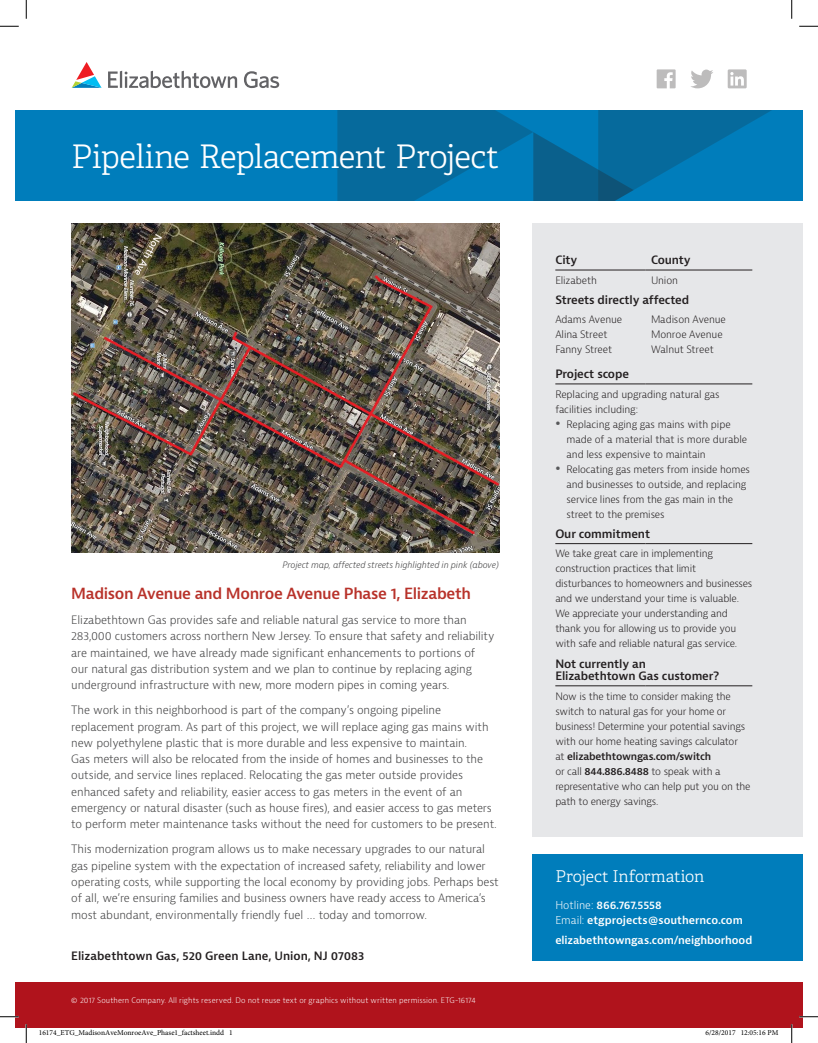
<style>
.page{position:relative;width:818px;height:1043px;background:#fff}
.page>*{position:absolute;margin:0;border:0;box-sizing:border-box;transform-origin:0 0}
.t1{font:300 32.5px "Adelle";letter-spacing:-.02em;color:#fff}
.t2{font:300 16.25px "Adelle";letter-spacing:-.005em;color:#fff}
.t3{font:600 15px "Bernina Sans";letter-spacing:-.025em;color:#b8322a}
.t4{font:300 11.25px/16.2px "Bernina Sans";letter-spacing:-.01em;color:#3e3e3f}
.t5{font:600 11.25px/12.5px "Bernina Sans";letter-spacing:-.01em;color:#231f20}
.t6{font:600 10.62px "Bernina Sans";letter-spacing:-.005em;color:#fff}
.t7{font:300 10px/15px "Bernina Sans";letter-spacing:-.02em;color:#231f20}
.t8{font:italic 300 8.75px "Bernina Sans";letter-spacing:-.01em;color:#3e3e3f}
.t9{font:300 7.5px "Bernina Sans";letter-spacing:.01em;color:#fff}
.t10{font:7.5px "Minion Pro";color:#000}
.s1{font-weight:700;font-size:15px;color:#57585a}
.s2{font-weight:600}
.s3{font-weight:300}
</style>
<div class="page">
<div style="left:532px;top:223px;width:270px;height:613px;background:#e6e7e9"></div>
<div style="left:532px;top:854px;width:270px;height:106px;background:#007dbb"></div>
<div style="left:15px;top:111px;width:787px;height:90px;background:#007dbb"></div>
<svg style="left:337px;top:111px;width:433px;height:90px"></svg>
<svg style="left:72px;top:62px;width:30px;height:26px"></svg>
<svg style="left:108px;top:71px;width:171px;height:17px"></svg>
<hr style="left:555px;top:270px;width:90px;height:1px;background:#231f20">
<hr style="left:645px;top:270px;width:107px;height:1px;background:#231f20">
<hr style="left:555px;top:383px;width:90px;height:1px;background:#231f20">
<hr style="left:645px;top:383px;width:107px;height:1px;background:#231f20">
<hr style="left:555px;top:543px;width:90px;height:1px;background:#231f20">
<hr style="left:645px;top:543px;width:107px;height:1px;background:#231f20">
<hr style="left:555px;top:685px;width:90px;height:1px;background:#231f20">
<hr style="left:645px;top:685px;width:107px;height:1px;background:#231f20">
<div style="left:15px;top:982px;width:787px;height:46px;background:#b0131c"></div>
<svg style="left:691px;top:70px;width:22px;height:18px"></svg>
<svg style="left:656px;top:69px;width:19px;height:19px"></svg>
<svg style="left:727px;top:69px;width:19px;height:19px"></svg>
<svg style="left:730px;top:72px;width:13px;height:14px"></svg>
<img style="left:71px;top:223px;width:428px;height:329px">
<svg style="left:0;top:25px;width:19px;height:2px"></svg>
<svg style="left:799px;top:25px;width:19px;height:2px"></svg>
<svg style="left:0;top:1015px;width:19px;height:2px"></svg>
<svg style="left:799px;top:1015px;width:19px;height:2px"></svg>
<svg style="left:25px;top:0;width:2px;height:19px"></svg>
<svg style="left:25px;top:1024px;width:2px;height:18px"></svg>
<svg style="left:791px;top:0;width:1px;height:19px"></svg>
<svg style="left:790px;top:1024px;width:2px;height:18px"></svg>
<p class="t1" style="left:71px;top:137px;width:429px">Pipeline Replacement Project</p>
<p class="t8" style="left:282px;top:559px;width:218px">Project map, affected streets highlighted in pink (above)</p>
<p class="t3" style="left:71px;top:583px;width:401px">Madison Avenue and Monroe Avenue Phase 1, Elizabeth</p>
<p class="t4" style="left:71px;top:612px;width:425px">Elizabethtown Gas provides safe and reliable natural gas service to more than 283,000 customers across northern New Jersey. To ensure that safety and reliability are maintained, we have already made significant enhancements to portions of our natural gas distribution system and we plan to continue by replacing aging underground infrastructure with new, more modern pipes in coming years.</p>
<p class="t4" style="left:71px;top:702px;width:427px">The work in this neighborhood is part of the company’s ongoing pipeline replacement program. As part of this project, we will replace aging gas mains with new polyethylene plastic that is more durable and less expensive to maintain.<br>Gas meters will also be relocated from the inside of homes and businesses to the outside, and service lines replaced. Relocating the gas meter outside provides enhanced safety and reliability, easier access to gas meters in the event of an emergency or natural disaster (such as house fires), and easier access to gas meters to perform meter maintenance tasks without the need for customers to be present.</p>
<p class="t4" style="left:71px;top:841px;width:429px">This modernization program allows us to make necessary upgrades to our natural gas pipeline system with the expectation of increased safety, reliability and lower operating costs, while supporting the local economy by providing jobs. Perhaps best of all, we’re ensuring families and business owners have ready access to America’s most abundant, environmentally friendly fuel … today and tomorrow.</p>
<p class="t5" style="left:555px;top:254px;width:24px">City</p>
<p class="t5" style="left:651px;top:254px;width:41px">County</p>
<p class="t7" style="left:555px;top:273px;width:43px">Elizabeth</p>
<p class="t7" style="left:651px;top:273px;width:29px">Union</p>
<p class="t5" style="left:555px;top:294px;width:135px">Streets directly affected</p>
<p class="t7" style="left:555px;top:312px;width:68px">Adams Avenue</p>
<p class="t7" style="left:555px;top:327px;width:54px">Alina Street</p>
<p class="t7" style="left:555px;top:342px;width:59px">Fanny Street</p>
<p class="t7" style="left:651px;top:312px;width:76px">Madison Avenue</p>
<p class="t7" style="left:651px;top:327px;width:73px">Monroe Avenue</p>
<p class="t7" style="left:651px;top:342px;width:64px">Walnut Street</p>
<p class="t5" style="left:555px;top:368px;width:75px">Project scope</p>
<p class="t7" style="left:555px;top:386px;width:166px">Replacing and upgrading natural gas facilities including:</p>
<p class="t7" style="left:566px;top:416px;width:182px;text-indent:-11px"><span class="s1">•</span> Replacing aging gas mains with pipe made of a material that is more durable and less expensive to maintain</p>
<p class="t7" style="left:566px;top:461px;width:185px;text-indent:-11px"><span class="s1">•</span> Relocating gas meters from inside homes and businesses to outside, and replacing service lines from the gas main in the street to the premises</p>
<p class="t5" style="left:555px;top:528px;width:96px">Our commitment</p>
<p class="t7" style="left:555px;top:546px;width:198px">We take great care in implementing construction practices that limit disturbances to homeowners and businesses and we understand your time is valuable.<br>We appreciate your understanding and thank you for allowing us to provide you with safe and reliable natural gas service.</p>
<p class="t5" style="left:555px;top:657px;width:165px">Not currently an<br>Elizabethtown Gas customer?</p>
<p class="t7" style="left:555px;top:688px;width:197px">Now is the time to consider making the switch to natural gas for your home or business! Determine your potential savings with our home heating savings calculator<br>at <span class="s2">elizabethtowngas.com/switch<br></span>or call <span class="s2">844.886.8488</span> to speak with a representative who can help put you on the path to energy savings.</p>
<p class="t2" style="left:555px;top:866px;width:150px">Project Information</p>
<p class="t6" style="left:555px;top:898px;width:108px"><span class="s3">Hotline:</span> 866.767.5558</p>
<p class="t6" style="left:555px;top:913px;width:189px"><span class="s3">Email:</span> etgprojects@southernco.com</p>
<p class="t6" style="left:555px;top:933px;width:198px">elizabethtowngas.com/neighborhood</p>
<p class="t5" style="left:71px;top:950px;width:294px">Elizabethtown Gas, 520 Green Lane, Union, NJ 07083</p>
<p class="t9" style="left:71px;top:995px;width:406px">© 2017 Southern Company. All rights reserved. Do not reuse text or graphics without written permission. ETG-16174</p>
<p class="t10" style="left:39px;top:1028px;width:195px">16174_ETG_MadisonAveMonroeAve_Phase1_factsheet.indd 1</p>
<p class="t10" style="left:705px;top:1028px;width:74px">6/28/2017 12:05:16 PM</p>
</div>
